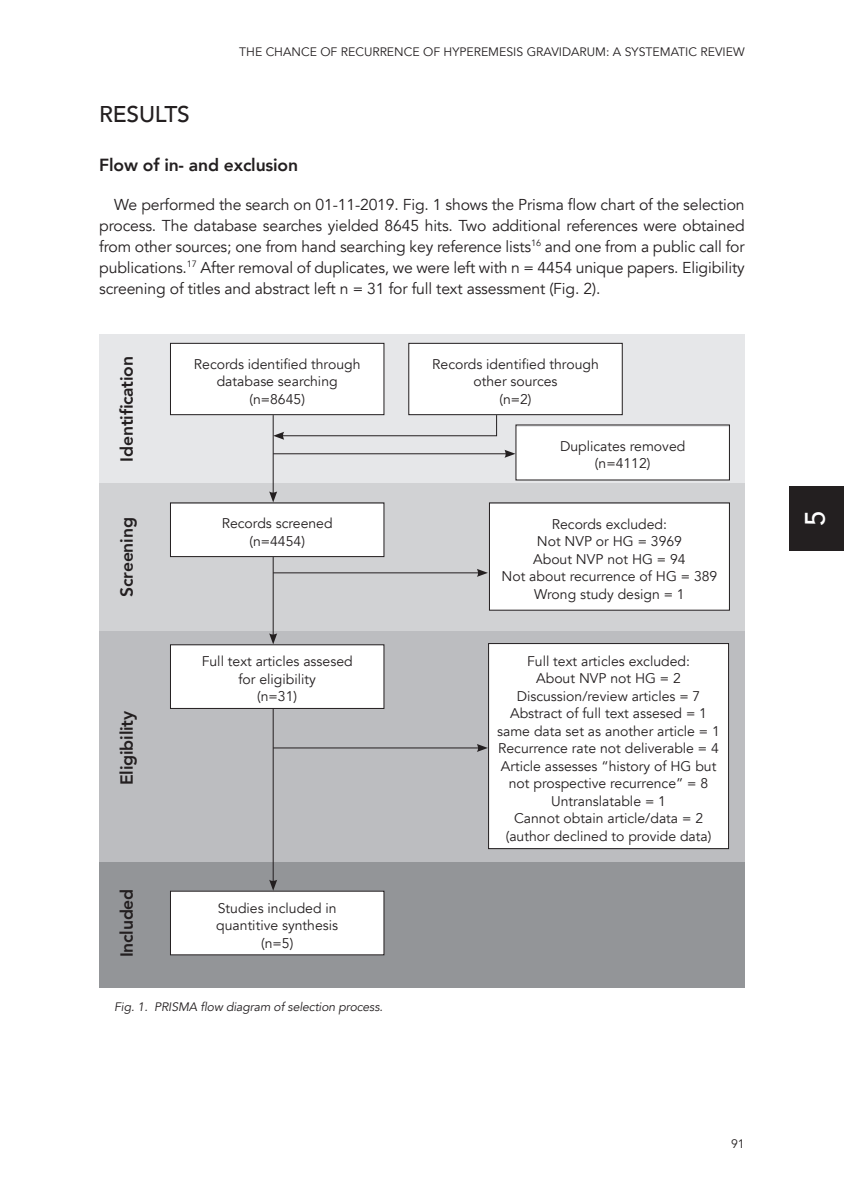
<style>
.page{position:relative;width:844px;height:1191px;background:#fff}
.page>*{position:absolute;margin:0;border:0;box-sizing:border-box;transform-origin:0 0}
.t1{font:500 28px "Avenir";color:#fff}
.Headline_Medium{font:500 22.75px "Avenir";letter-spacing:-.01em;color:#231f20}
.Header_Bold{font:800 17.5px "Avenir";letter-spacing:-.01em;color:#231f20}
.Body{font:15.75px/21px "Avenir";letter-spacing:-.01em;color:#231f20;text-align:justify}
.Chart_Box{font:14px "Avenir";color:#231f20}
.t2{font:12.25px "Avenir";color:#231f20}
.Body_italic_sml{font:italic 12.25px "Avenir";letter-spacing:-.01em;color:#231f20}
</style>
<div class="page">
<div style="left:789px;top:486px;width:54px;height:65px;background:#231f20"></div>
<div style="left:99px;top:334px;width:645px;height:148px;background:#e6e7e9"></div>
<div style="left:99px;top:482px;width:645px;height:149px;background:#d1d2d4"></div>
<div style="left:99px;top:631px;width:645px;height:231px;background:#bcbdc0"></div>
<div style="left:99px;top:862px;width:645px;height:125px;background:#939598"></div>
<div style="left:171px;top:344px;width:212px;height:39px;background:#fff"></div>
<div style="left:171px;top:379px;width:212px;height:35px;background:#fff"></div>
<div style="left:170px;top:343px;width:214px;height:72px;border:1px solid #231f20"></div>
<div style="left:171px;top:504px;width:212px;height:38px;background:#fff"></div>
<div style="left:171px;top:521px;width:212px;height:35px;background:#fff"></div>
<div style="left:170px;top:502px;width:214px;height:55px;border:1px solid #231f20"></div>
<div style="left:171px;top:645px;width:212px;height:35px;background:#fff"></div>
<div style="left:171px;top:677px;width:212px;height:31px;background:#fff"></div>
<div style="left:170px;top:644px;width:214px;height:65px;border:1px solid #231f20"></div>
<div style="left:171px;top:891px;width:212px;height:36px;background:#fff"></div>
<div style="left:171px;top:923px;width:212px;height:31px;background:#fff"></div>
<div style="left:409px;top:344px;width:212px;height:39px;background:#fff"></div>
<div style="left:409px;top:379px;width:212px;height:35px;background:#fff"></div>
<div style="left:408px;top:343px;width:214px;height:72px;border:1px solid #231f20"></div>
<div style="left:516px;top:427px;width:212px;height:38px;background:#fff"></div>
<div style="left:516px;top:444px;width:212px;height:35px;background:#fff"></div>
<div style="left:489px;top:504px;width:239px;height:39px;background:#fff"></div>
<div style="left:489px;top:539px;width:239px;height:39px;background:#fff"></div>
<div style="left:489px;top:574px;width:239px;height:36px;background:#fff"></div>
<div style="left:489px;top:644px;width:239px;height:36px;background:#fff"></div>
<div style="left:489px;top:676px;width:239px;height:39px;background:#fff"></div>
<div style="left:489px;top:711px;width:239px;height:39px;background:#fff"></div>
<div style="left:489px;top:746px;width:239px;height:39px;background:#fff"></div>
<div style="left:489px;top:781px;width:239px;height:39px;background:#fff"></div>
<div style="left:489px;top:816px;width:239px;height:32px;background:#fff"></div>
<div style="left:488px;top:643px;width:240px;height:206px;border:1px solid #231f20"></div>
<hr style="left:273px;top:415px;width:1px;height:79px;background:#231f20">
<svg style="left:269px;top:491px;width:8px;height:11px"></svg>
<hr style="left:273px;top:453px;width:234px;height:1px;background:#231f20">
<svg style="left:504px;top:450px;width:11px;height:8px"></svg>
<hr style="left:273px;top:572px;width:206px;height:1px;background:#231f20">
<svg style="left:476px;top:569px;width:12px;height:8px"></svg>
<hr style="left:273px;top:747px;width:206px;height:1px;background:#231f20">
<svg style="left:476px;top:744px;width:12px;height:8px"></svg>
<svg style="left:273px;top:414px;width:224px;height:26px"></svg>
<hr style="left:273px;top:557px;width:1px;height:79px;background:#231f20">
<svg style="left:269px;top:633px;width:8px;height:11px"></svg>
<hr style="left:273px;top:709px;width:1px;height:173px;background:#231f20">
<svg style="left:269px;top:879px;width:8px;height:11px"></svg>
<p class="t2" style="left:239px;top:44px;width:507px">THE CHANCE OF RECURRENCE OF HYPEREMESIS GRAVIDARUM: A SYSTEMATIC REVIEW</p>
<p class="Headline_Medium" style="left:99px;top:94px;width:92px">RESULTS</p>
<p class="Header_Bold" style="left:99px;top:152px;width:200px">Flow of in- and exclusion</p>
<p class="Body" style="left:99px;top:194px;width:646px;text-indent:15px">We performed the search on 01-11-2019. Fig. 1 shows the Prisma flow chart of the selection process. The database searches yielded 8645 hits. Two additional references were obtained from other sources; one from hand searching key reference lists<sup>16</sup> and one from a public call for publications.<sup>17</sup> After removal of duplicates, we were left with n = 4454 unique papers. Eligibility screening of titles and abstract left n = 31 for full text assessment (Fig. 2).</p>
<p class="Header_Bold" style="left:113px;top:462px;width:107px;rotate:-90deg">Identification</p>
<p class="Header_Bold" style="left:113px;top:596px;width:81px;rotate:-90deg">Screening</p>
<p class="Header_Bold" style="left:113px;top:785px;width:76px;rotate:-90deg">Eligibility</p>
<p class="Header_Bold" style="left:113px;top:957px;width:70px;rotate:-90deg">Included</p>
<p class="Chart_Box" style="left:194px;top:355px;width:168px">Records identified through</p>
<p class="Chart_Box" style="left:217px;top:373px;width:122px">database searching</p>
<p class="Chart_Box" style="left:249px;top:390px;width:57px">(n=8645)</p>
<p class="Chart_Box" style="left:222px;top:515px;width:112px">Records screened</p>
<p class="Chart_Box" style="left:249px;top:532px;width:57px">(n=4454)</p>
<p class="Chart_Box" style="left:202px;top:653px;width:152px">Full text articles assesed</p>
<p class="Chart_Box" style="left:238px;top:670px;width:79px">for eligibility</p>
<p class="Chart_Box" style="left:257px;top:688px;width:41px">(n=31)</p>
<p class="Chart_Box" style="left:218px;top:899px;width:120px">Studies included in</p>
<p class="Chart_Box" style="left:216px;top:917px;width:123px">quantitive synthesis</p>
<p class="Chart_Box" style="left:261px;top:934px;width:34px">(n=5)</p>
<p class="Body_italic_sml" style="left:114px;top:999px;width:270px">Fig. 1. PRISMA flow diagram of selection process.</p>
<p class="Chart_Box" style="left:432px;top:355px;width:168px">Records identified through</p>
<p class="Chart_Box" style="left:473px;top:373px;width:85px">other sources</p>
<p class="Chart_Box" style="left:499px;top:390px;width:34px">(n=2)</p>
<p class="Chart_Box" style="left:560px;top:437px;width:127px">Duplicates removed</p>
<p class="Chart_Box" style="left:594px;top:455px;width:57px">(n=4112)</p>
<p class="Chart_Box" style="left:551px;top:515px;width:117px">Records excluded:</p>
<p class="Chart_Box" style="left:536px;top:533px;width:147px">Not NVP or HG = 3969</p>
<p class="Chart_Box" style="left:533px;top:550px;width:154px">About NVP not HG = 94</p>
<p class="Chart_Box" style="left:501px;top:568px;width:217px">Not about recurrence of HG = 389</p>
<p class="Chart_Box" style="left:534px;top:585px;width:152px">Wrong study design = 1</p>
<p class="Chart_Box" style="left:527px;top:652px;width:164px">Full text articles excluded:</p>
<p class="Chart_Box" style="left:536px;top:670px;width:146px">About NVP not HG = 2</p>
<p class="Chart_Box" style="left:516px;top:687px;width:185px">Discussion/review articles = 7</p>
<p class="Chart_Box" style="left:510px;top:705px;width:198px">Abstract of full text assesed = 1</p>
<p class="Chart_Box" style="left:497px;top:722px;width:224px">same data set as another article = 1</p>
<p class="Chart_Box" style="left:498px;top:740px;width:222px">Recurrence rate not deliverable = 4</p>
<p class="Chart_Box" style="left:500px;top:757px;width:217px">Article assesses “history of HG but</p>
<p class="Chart_Box" style="left:508px;top:775px;width:201px">not prospective recurrence” = 8</p>
<p class="Chart_Box" style="left:551px;top:792px;width:116px">Untranslatable = 1</p>
<p class="Chart_Box" style="left:514px;top:810px;width:190px">Cannot obtain article/data = 2</p>
<p class="Chart_Box" style="left:505px;top:827px;width:207px">(author declined to provide data)</p>
<p class="t2" style="left:730px;top:1136px;width:15px">91</p>
<h1 class="t1" style="left:790px;top:526px;width:17px;rotate:-90deg">5</h1>
</div>
